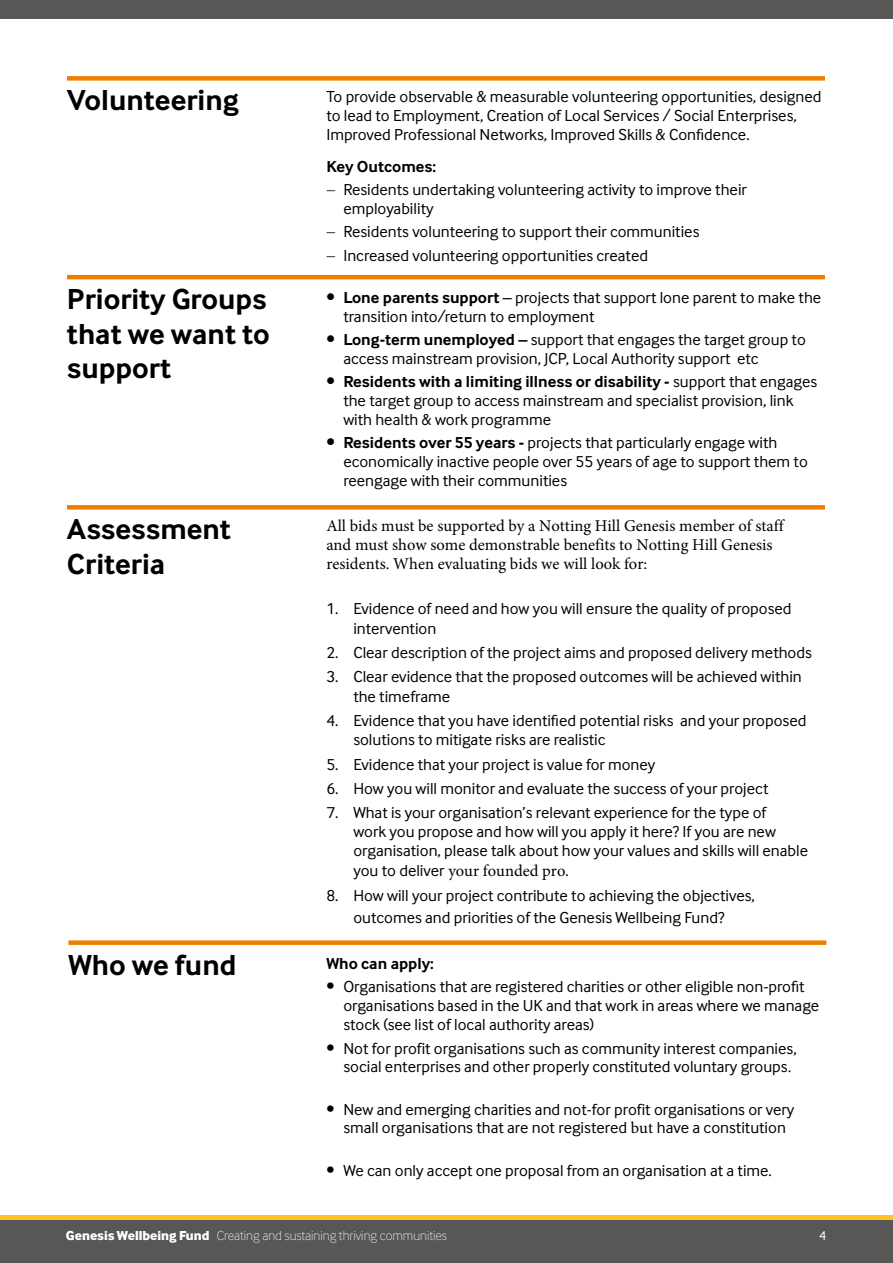
<style>
.page{position:relative;width:893px;height:1263px;background:#fff}
.page>*{position:absolute;margin:0;border:0;box-sizing:border-box;transform-origin:0 0}
.t1{font:700 30px/34.5px "Inter Face";color:#000}
.t2{font:16.5px/18.9px "Inter Face";color:#000}
.t3{font:16.5px/18.9px "Minion Pro";color:#000}
.t4{font:700 16.5px "Inter Face";color:#000}
.t5{font:100 13.5px "Inter Face";color:#fff}
.t6{font:13.5px "Inter Face";color:#fff}
.s1{font-weight:700}
.s2{font-family:"Inter Face"}
.s3{font-family:"Minion Pro"}
.s4{font-weight:800}
</style>
<div class="page">
<div style="left:0;top:1215px;width:893px;height:7px;background:#ffc222"></div>
<div style="left:0;top:0;width:893px;height:19px;background:#575756"></div>
<div style="left:0;top:1220px;width:893px;height:43px;background:#575756"></div>
<div style="left:67px;top:505px;width:758px;height:5px;background:#ef7d00"></div>
<div style="left:68px;top:940px;width:758px;height:5px;background:#ef7d00"></div>
<hr style="left:67px;top:275px;width:758px;height:4px;background:#ef7d00">
<div style="left:67px;top:76px;width:758px;height:5px;background:#ef7d00"></div>
<h1 class="t1" style="left:67px;top:83px;width:173px">Volunteering</h1>
<h1 class="t1" style="left:67px;top:282px;width:204px;text-align:justify">Priority Groups that we want to support</h1>
<h1 class="t1" style="left:67px;top:512px;width:166px">Assessment<br>Criteria</h1>
<h1 class="t1" style="left:68px;top:947px;width:170px">Who we fund</h1>
<p class="t2" style="left:326px;top:87px;width:497px">To provide observable &amp; measurable volunteering opportunities, designed to lead to Employment, Creation of Local Services / Social Enterprises,<br>Improved Professional Networks, Improved Skills &amp; Confidence.</p>
<p class="t2" style="left:326px;top:155px;width:422px;line-height:23.2px"><span class="s1">Key Outcomes:<br></span>− Residents undertaking volunteering activity to improve their</p>
<p class="t2" style="left:326px;top:197px;width:375px;line-height:23.2px;text-indent:17px">employability<br>− Residents volunteering to support their communities − Increased volunteering opportunities created</p>
<p class="t2" style="left:343px;top:288px;width:479px;text-indent:-17px"><span class="s1">• Lone parents support</span> – projects that support lone parent to make the transition into/return to employment</p>
<p class="t2" style="left:343px;top:330px;width:464px;text-indent:-17px"><span class="s1">• Long-term unemployed –</span> support that engages the target group to access mainstream provision, JCP, Local Authority support etc</p>
<p class="t2" style="left:343px;top:372px;width:475px;text-indent:-17px"><span class="s1">• Residents with a limiting illness or disability -</span> support that engages the target group to access mainstream and specialist provision, link with health &amp; work programme</p>
<p class="t2" style="left:343px;top:433px;width:466px;text-indent:-17px"><span class="s1">• Residents over 55 years -</span> projects that particularly engage with economically inactive people over 55 years of age to support them to reengage with their communities</p>
<p class="t3" style="left:326px;top:517px;width:459px">All bids must be supported by a Notting Hill Genesis member of staff and must show some demonstrable benefits to Notting Hill Genesis residents. When evaluating bids we will look for:</p>
<p class="t2" style="left:353px;top:598px;width:440px;line-height:19.8px;text-indent:-27px">1. Evidence of need and how you will ensure the quality of proposed intervention</p>
<p class="t2" style="left:326px;top:643px;width:487px">2. Clear description of the project aims and proposed delivery methods</p>
<p class="t2" style="left:353px;top:666px;width:450px;line-height:19.8px;text-indent:-27px">3. Clear evidence that the proposed outcomes will be achieved within the timeframe</p>
<p class="t2" style="left:353px;top:710px;width:455px;line-height:19.8px;text-indent:-27px">4. Evidence that you have identified potential risks and your proposed solutions to mitigate risks are realistic</p>
<p class="t2" style="left:326px;top:754px;width:331px">5. Evidence that your project is value for money</p>
<p class="t2" style="left:326px;top:778px;width:444px">6. How you will monitor and evaluate the success of your project</p>
<p class="t2" style="left:353px;top:802px;width:456px;line-height:19.4px;text-indent:-27px">7. What is your organisation’s relevant experience for the type of<br>work you propose and how will you apply it here? If you are new organisation, please talk about how your values and skills will enable</p>
<p class="t3" style="left:353px;top:861px;width:217px"><span class="s2">you to deliver</span> your founded pro<span class="s2">.</span></p>
<p class="t2" style="left:326px;top:885px;width:430px;line-height:21.6px;text-align:center">8. How will your project contribute to achieving the objectives, outcomes and priorities of the Genesis Wellbeing Fund?</p>
<p class="t4" style="left:326px;top:954px;width:109px">Who can apply:</p>
<p class="t2" style="left:343px;top:977px;width:477px;text-indent:-17px">• Organisations that are registered charities or other eligible non-profit organisations based in the UK and that work in areas where we manage stock (see list of local authority areas)</p>
<p class="t2" style="left:343px;top:1039px;width:455px;line-height:18.3px;text-indent:-17px">• Not for profit organisations such as community interest companies, social enterprises and other properly constituted voluntary groups<span class="s3">.</span></p>
<p class="t2" style="left:326px;top:1100px;width:470px;line-height:18.3px;text-align:center">• New and emerging charities and not-for profit organisations or very small organisations that are not registered <span class="s3">but</span> have a constitution</p>
<p class="t2" style="left:326px;top:1161px;width:447px">• We can only accept one proposal from an organisation at a time.</p>
<p class="t5" style="left:66px;top:1228px;width:382px"><span class="s4">Genesis Wellbeing Fund</span> Creating and sustaining thriving communities</p>
<p class="t6" style="left:819px;top:1228px;width:9px">4</p>
</div>
